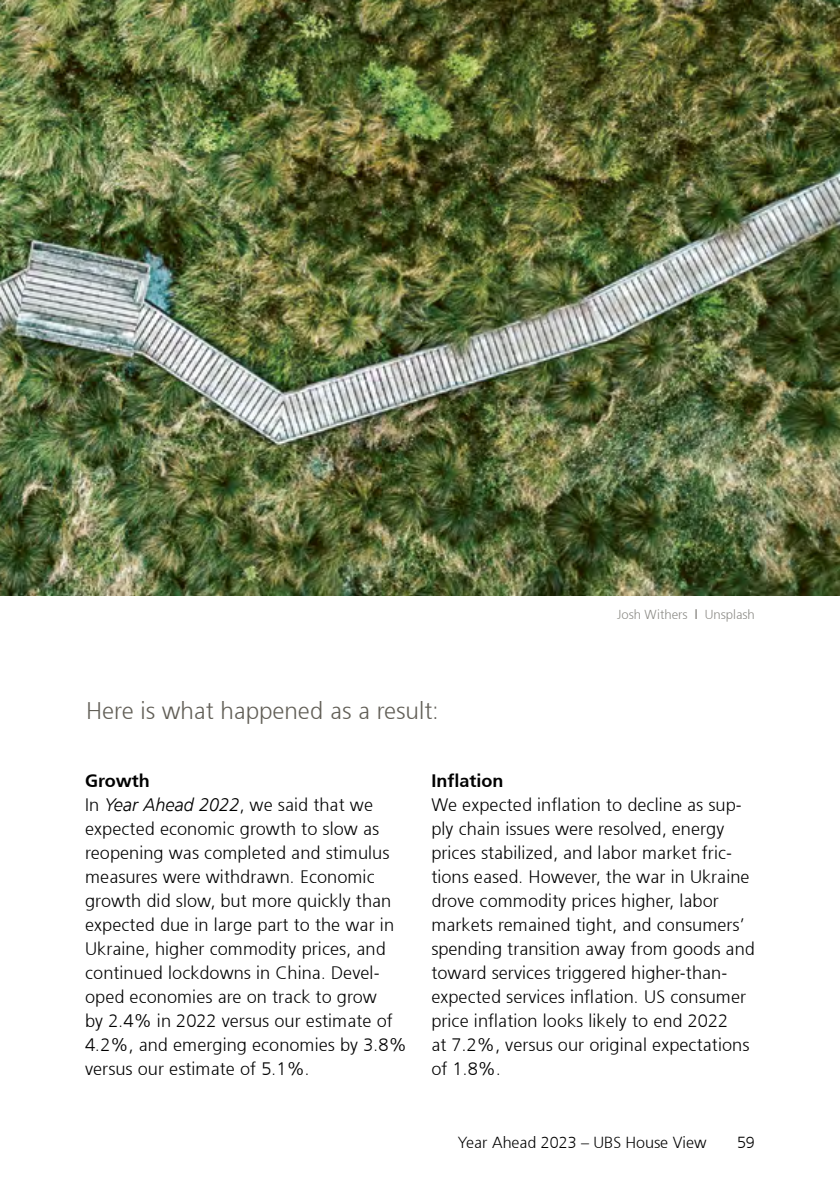
<style>
.page{position:relative;width:840px;height:1191px;background:#fff}
.page>*{position:absolute;margin:0;border:0;box-sizing:border-box;transform-origin:0 0}
.CIO_h2_Title_18_Grid{font:300 24px "Frutiger 45";color:#625f57}
.CIO_body_grid{font:300 18px/24px "Frutiger 45";letter-spacing:.005em;color:#000}
.CIO_body_grid-2{font:italic 300 18px "Frutiger 45";color:#000}
.t1{font:300 16px "Frutiger 45";color:#000}
.CIO_source-6-5-left{font:300 13px "Frutiger 45";color:#8b8a85}
.s1{font-style:inherit}
.s2{font-style:italic}
</style>
<div class="page">
<img style="left:0;top:0;width:839px;height:595px">
<h2 class="CIO_h2_Title_18_Grid" style="left:86px;top:697px;width:354px">Here is what happened as a result:</h2>
<p class="CIO_source-6-5-left" style="left:616px;top:607px;width:139px">Josh Withers <span class="s1">|</span> Unsplash</p>
<p class="CIO_body_grid-2" style="left:85px;top:769px;width:66px">Growth</p>
<p class="CIO_body_grid" style="left:85px;top:792px;width:323px">In <span class="s2">Year Ahead 2022</span>, we said that we expected economic growth to slow as reopening was completed and stimulus measures were withdrawn. Economic growth did slow, but more quickly than expected due in large part to the war in Ukraine, higher commodity prices, and continued lockdowns in China. Devel&shy;oped economies are on track to grow<br>by 2.4% in 2022 versus our estimate of 4.2%, and emerging economies by 3.8% versus our estimate of 5.1%.</p>
<p class="CIO_body_grid-2" style="left:431px;top:769px;width:74px">Inflation</p>
<p class="CIO_body_grid" style="left:431px;top:792px;width:325px">We expected inflation to decline as sup&shy;ply chain issues were resolved, energy prices stabilized, and labor market fric&shy;tions eased. However, the war in Ukraine drove commodity prices higher, labor markets remained tight, and consumers’ spending transition away from goods and toward services triggered higher-than&shy;expected services inflation. US consumer price inflation looks likely to end 2022<br>at 7.2%, versus our original expectations of 1.8%.</p>
<p class="t1" style="left:457px;top:1133px;width:250px">Year Ahead 2023 – UBS House View</p>
<p class="t1" style="left:736px;top:1133px;width:19px">59</p>
</div>
